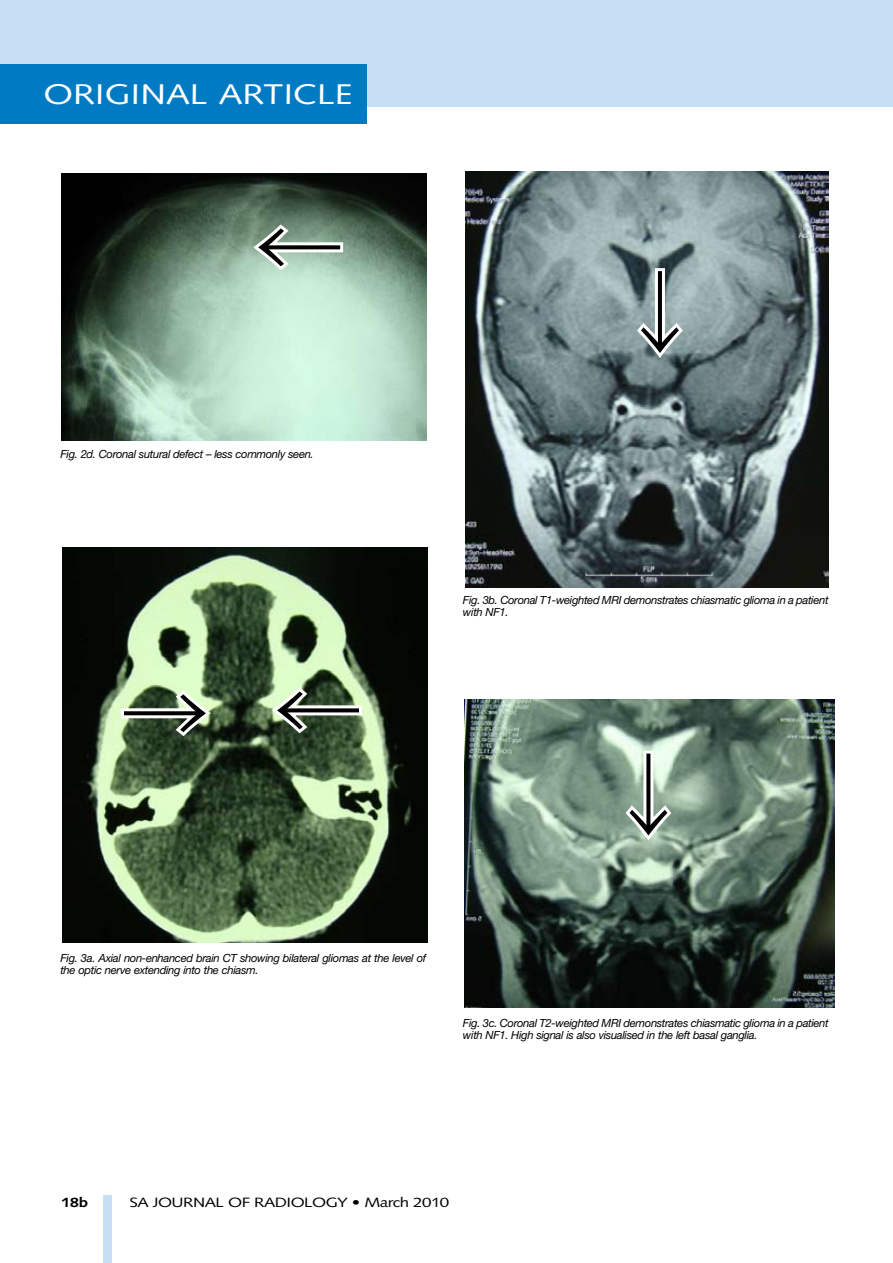
<style>
.page{position:relative;width:893px;height:1263px;background:#fff}
.page>*{position:absolute;margin:0;border:0;box-sizing:border-box;transform-origin:0 0}
.t1{font:28.5px "Syntax";color:#fff;scale:1.25 1}
.t2{font:13.5px "Syntax";letter-spacing:-.03em;color:#000;scale:1.25 1}
.t3{font:700 13.5px "Syntax";color:#000;scale:1.25 1}
.t4{font:italic 11.25px/12px "Helvetica Neue";letter-spacing:-.03em;color:#000}
</style>
<div class="page">
<div style="left:0;top:0;width:893px;height:106px;background:#c7dff4"></div>
<div style="left:0;top:64px;width:367px;height:59px;background:#007bc3"></div>
<div style="left:103px;top:1195px;width:9px;height:68px;background:#c7dff4"></div>
<img style="left:62px;top:174px;width:364px;height:266px">
<img style="left:62px;top:547px;width:366px;height:396px">
<img style="left:465px;top:171px;width:364px;height:416px">
<img style="left:464px;top:699px;width:370px;height:309px">
<svg style="left:248px;top:220px;width:98px;height:54px"></svg>
<svg style="left:118px;top:686px;width:98px;height:54px"></svg>
<svg style="left:267px;top:683px;width:98px;height:54px"></svg>
<svg style="left:633px;top:265px;width:54px;height:98px"></svg>
<svg style="left:622px;top:747px;width:53px;height:98px"></svg>
<h1 class="t1" style="left:43px;top:77px;width:249px">ORIGINAL ARTICLE</h1>
<p class="t4" style="left:60px;top:448px;width:255px">Fig. 2d. Coronal sutural defect – less commonly seen.</p>
<p class="t4" style="left:463px;top:594px;width:367px">Fig. 3b. Coronal T1-weighted MRI demonstrates chiasmatic glioma in a patient with NF1.</p>
<p class="t4" style="left:60px;top:951px;width:367px">Fig. 3a. Axial non-enhanced brain CT showing bilateral gliomas at the level of the optic nerve extending into the chiasm.</p>
<p class="t4" style="left:463px;top:1017px;width:367px">Fig. 3c. Coronal T2-weighted MRI demonstrates chiasmatic glioma in a patient with NF1. High signal is also visualised in the left basal ganglia.</p>
<p class="t3" style="left:61px;top:1194px;width:23px">18b</p>
<p class="t2" style="left:130px;top:1194px;width:257px">SA JOURNAL OF RADIOLOGY • March 2010</p>
</div>
